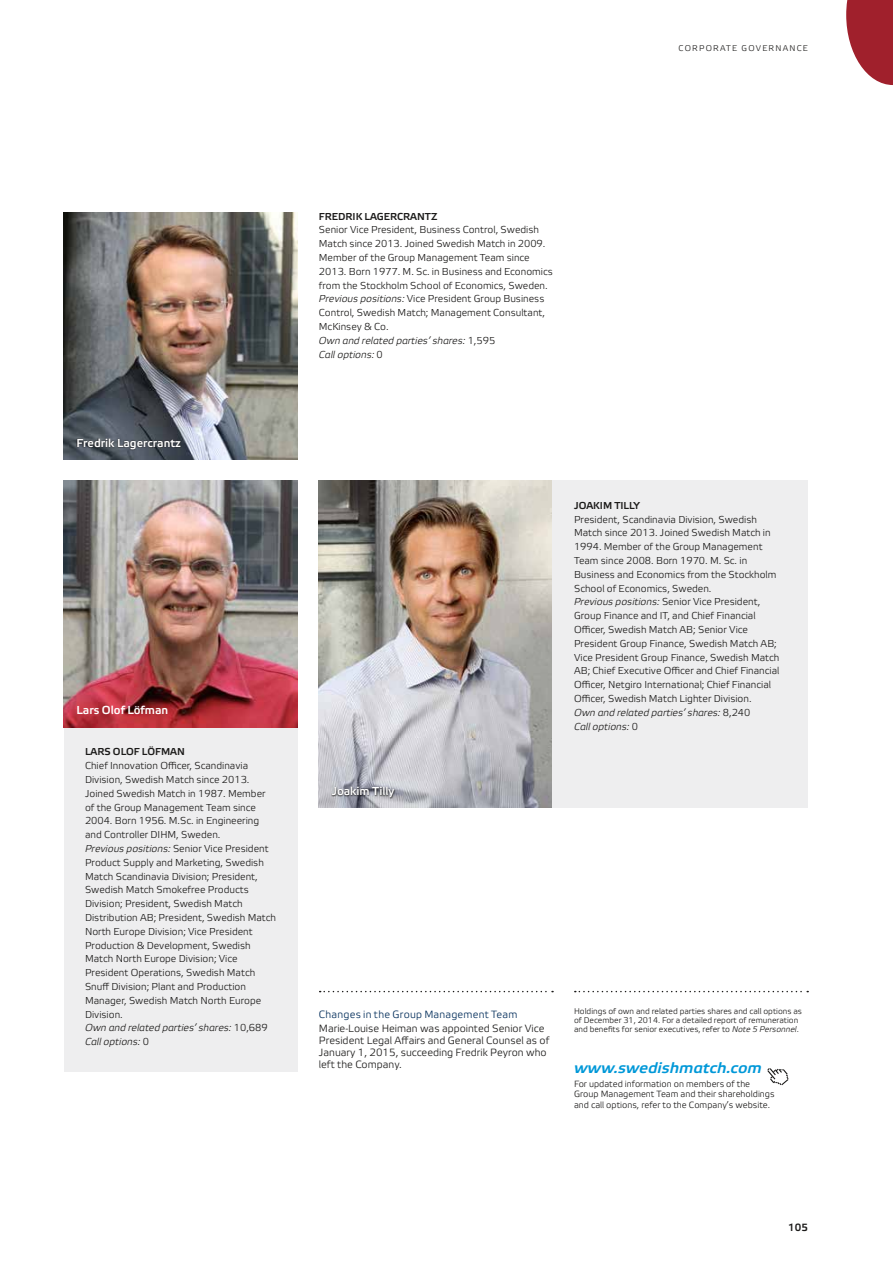
<style>
.page{position:relative;width:893px;height:1263px;background:#fff}
.page>*{position:absolute;margin:0;border:0;box-sizing:border-box;transform-origin:0 0}
.t1{font:italic 700 15px "Etelka Light Pro";color:#0098d8;scale:1.08 1}
.t2{font:700 11.55px "Etelka Light Pro";color:#fff}
.t3{font:10.5px/12px "Etelka Light Pro";color:#1c1b1a}
.t4{font:10.5px "Etelka Light Pro";letter-spacing:.02em;color:#002c59}
.t5{font:700 10.5px "Etelka Light Pro";color:#1c1b1a}
.t6{font:10.05px/13.8px "Etelka Light Pro";color:#1c1b1a}
.t7{font:700 10.05px "Etelka Light Pro";color:#1c1b1a}
.t8{font:9px/10.5px "Etelka Light Pro";color:#1c1b1a}
.t9{font:8.25px/9px "Etelka Light Pro";color:#1c1b1a}
.s1{font-style:italic}
</style>
<div class="page">
<img style="left:319px;top:480px;width:234px;height:328px">
<div style="left:553px;top:480px;width:255px;height:328px;background:#eeeeef"></div>
<svg style="left:320px;top:991px;width:233px;height:1px"></svg>
<div style="left:64px;top:727px;width:234px;height:344px;background:#eeeeef"></div>
<svg style="left:767px;top:1068px;width:22px;height:17px"></svg>
<img style="left:64px;top:480px;width:234px;height:247px">
<img style="left:64px;top:213px;width:234px;height:246px">
<svg style="left:76px;top:437px;width:106px;height:13px"></svg>
<svg style="left:575px;top:991px;width:233px;height:1px"></svg>
<svg style="left:331px;top:786px;width:64px;height:13px"></svg>
<svg style="left:846px;top:0;width:47px;height:85px"></svg>
<p class="t9" style="left:679px;top:44px;width:14px">Corporate</p>
<p class="t9" style="left:741px;top:44px;width:62px">Gover na nce</p>
<p class="t2" style="left:77px;top:436px;width:106px">Fredrik Lagercrantz</p>
<p class="t2" style="left:77px;top:704px;width:93px">Lars Olof Löfman</p>
<p class="t7" style="left:85px;top:746px;width:101px">LARS OLOF LÖFMAN</p>
<p class="t6" style="left:85px;top:759px;width:193px">Chief Innovation Officer, Scandinavia Division, Swedish Match since 2013.<br>Joined Swedish Match in 1987. Member of the Group Management Team since 2004. Born 1956. M.Sc. in Engineering and Controller DIHM, Sweden.<br><span class="s1">Previous positions:</span> Senior Vice President Product Supply and Marketing, Swedish Match Scandinavia Division; President, Swedish Match Smokefree Products Division; President, Swedish Match Distribution AB; President, Swedish Match N orth Europe Division; Vice President Production &amp; Development, Swedish Match N orth Europe Division; Vice President Operations, Swedish Match Snuff Division; Plant and Production Manager, Swedish Match N orth Europe Division.<br><span class="s1">Own and related parties’ shares:</span> 10,689<br><span class="s1">Call options:</span> 0</p>
<p class="t7" style="left:319px;top:211px;width:120px">FREDRIK LAGERCRANTZ</p>
<p class="t6" style="left:319px;top:224px;width:235px">Senior Vice President, Business Control, Swedish Match since 2013. Joined Swedish Match in 2009.<br>Member of the Group Management Team since 2013. Born 1977. M. Sc. in Business and Economics from the Stockholm School of Economics, Sweden.<br><span class="s1">Previous positions:</span> Vice President Group Business Control, Swedish Match; Management Consultant, McKinsey &amp; Co.<br><span class="s1">Own and related parties’ shares:</span> 1,595<br><span class="s1">Call options:</span> 0</p>
<p class="t2" style="left:332px;top:785px;width:64px">Joakim Tilly</p>
<p class="t7" style="left:574px;top:500px;width:67px">JOAKIM TILLY</p>
<p class="t6" style="left:574px;top:513px;width:207px">President, Scandinavia Division, Swedish Match since 2013. Joined Swedish Match in 1994. Member of the Group Management Team since 2008. Born 1970. M. Sc. in Business and Economics from the Stockholm School of Economics, Sweden.<br><span class="s1">Previous positions:</span> Senior Vice President, Group Finance and IT, and Chief Financial Officer, Swedish Match AB; Senior Vice President Group Finance, Swedish Match AB; Vice President Group Finance, Swedish Match AB; Chief Executive Officer and Chief Financial Officer, N etgiro International; Chief Financial Officer, Swedish Match Lighter Division.<br><span class="s1">Own and related parties’ shares:</span> 8,240<br><span class="s1">Call options:</span> 0</p>
<p class="t4" style="left:319px;top:1009px;width:200px">Changes in the Group Management Team</p>
<p class="t3" style="left:319px;top:1023px;width:232px">Marie-Louise Heiman was appointed Senior Vice President Legal Affairs and General Counsel as of January 1, 2015, succeeding Fredrik Peyron who left the Company.</p>
<p class="t9" style="left:574px;top:1007px;width:230px">Holdings of own and related parties shares and call options as of December 31, 2014. For a detailed report of remuneration and benefits for senior executives, refer to <span class="s1">Note 5 Personnel</span>.</p>
<h1 class="t1" style="left:574px;top:1060px;width:175px">www.swedishmatch.com</h1>
<p class="t8" style="left:574px;top:1079px;width:202px">For updated information on members of the<br>Group Management Team and their shareholdings and call options, refer to the Company’s website.</p>
<p class="t5" style="left:788px;top:1222px;width:21px">105</p>
</div>
